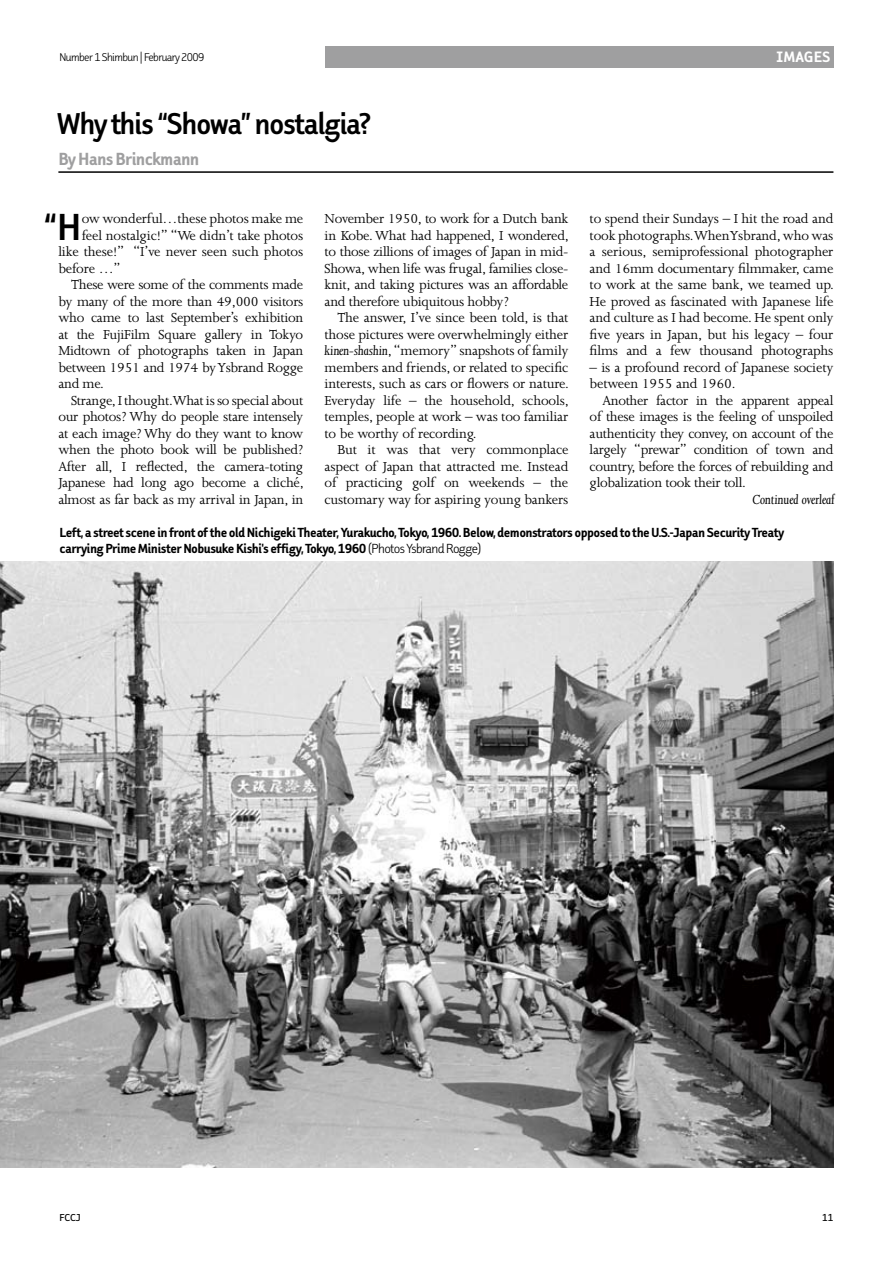
<style>
.page{position:relative;width:893px;height:1263px;background:#fff}
.page>*{position:absolute;margin:0;border:0;box-sizing:border-box;transform-origin:0 0}
.t1{font:45px "Faceplate Sans D Gauge";color:#000}
.t2{font:36px "Faceplate Sans D Gauge";letter-spacing:-.045em;color:#000}
.t3{font:21px "Faceplate Sans E Gauge";letter-spacing:-.04em;color:#9f9fa0}
.t4{font:18px "Faceplate Sans E Gauge";color:#fff}
.t5{font:15.75px/16.5px "Faceplate Sans E Gauge";letter-spacing:-.04em;color:#000}
.t6{font:15px/16.5px "Joanna";letter-spacing:-.02em;color:#000;text-align:justify}
.t7{font:italic 15px "Joanna";letter-spacing:-.01em;color:#000}
.t8{font:13.5px "Faceplate Sans A Gauge";letter-spacing:-.045em;color:#000}
.t9{font:12px "Faceplate Sans C Gauge";letter-spacing:-.005em;color:#000}
.s1{font-style:italic}
.s2{font-family:"Faceplate Sans A Gauge"}
</style>
<div class="page">
<div style="left:325px;top:47px;width:508px;height:21px;background:#9f9fa0"></div>
<hr style="left:58px;top:171px;width:775px;height:2px;background:#000">
<img style="left:0;top:561px;width:833px;height:606px">
<p class="t8" style="left:60px;top:50px;width:146px">Number 1 Shimbun | February 2009</p>
<p class="t4" style="left:777px;top:47px;width:55px">IMAGES</p>
<h2 class="t2" style="left:57px;top:104px;width:316px">Why this “Showa” nostalgia?</h2>
<h3 class="t3" style="left:58px;top:147px;width:142px">By Hans Brinckmann</h3>
<h1 class="t1" style="left:44px;top:202px;width:39px">“H</h1>
<p class="t6" style="left:325px;top:210px;width:246px">November 1950, to work for a Dutch bank in Kobe. What had happened, I wondered, to those zillions of images of Japan in mid-Showa, when life was frugal, families close&shy;knit, and taking pictures was an affordable and therefore ubiquitous hobby?</p>
<p class="t6" style="left:325px;top:309px;width:246px;text-indent:13px">The answer, I’ve since been told, is that those pictures were overwhelmingly either <span class="s1">kinen-shashin</span>, “memory” snapshots of family members and friends, or related to specific interests, such as cars or flowers or nature.<br>Everyday life – the household, schools, temples, people at work – was too familiar to be worthy of recording.</p>
<p class="t6" style="left:325px;top:441px;width:245px;text-indent:13px">But it was that very commonplace aspect of Japan that attracted me. Instead of practicing golf on weekends – the customary way for aspiring young bankers</p>
<p class="t6" style="left:82px;top:210px;width:223px">ow wonderful…these photos make me</p>
<p class="t6" style="left:82px;top:227px;width:223px">feel nostalgic!” “We didn’t take photos</p>
<p class="t6" style="left:58px;top:243px;width:246px">like these!” “I’ve never seen such photos</p>
<p class="t6" style="left:58px;top:260px;width:64px">before …”</p>
<p class="t6" style="left:71px;top:276px;width:234px">These were some of the comments made</p>
<p class="t6" style="left:58px;top:293px;width:246px">by many of the more than 49,000 visitors</p>
<p class="t6" style="left:58px;top:309px;width:246px">who came to last September’s exhibition</p>
<p class="t6" style="left:58px;top:326px;width:246px">at the FujiFilm Square gallery in Tokyo</p>
<p class="t6" style="left:58px;top:342px;width:246px">Midtown of photographs taken in Japan</p>
<p class="t6" style="left:58px;top:359px;width:246px">between 1951 and 1974 by Ysbrand Rogge</p>
<p class="t6" style="left:58px;top:375px;width:47px">and me.</p>
<p class="t6" style="left:71px;top:392px;width:234px">Strange, I thought. What is so special about</p>
<p class="t6" style="left:58px;top:408px;width:246px">our photos? Why do people stare intensely</p>
<p class="t6" style="left:58px;top:425px;width:246px">at each image? Why do they want to know</p>
<p class="t6" style="left:58px;top:441px;width:246px">when the photo book will be published?</p>
<p class="t6" style="left:58px;top:458px;width:246px">After all, I reflected, the camera-toting</p>
<p class="t6" style="left:58px;top:474px;width:247px">Japanese had long ago become a cliché,</p>
<p class="t6" style="left:58px;top:491px;width:246px">almost as far back as my arrival in Japan, in</p>
<p class="t5" style="left:60px;top:524px;width:726px">Left, a street scene in front of the old Nichigeki Theater, Yurakucho, Tokyo, 1960. Below, demonstrators opposed to the U.S.-Japan Security Treaty carrying Prime Minister Nobusuke Kishi's effigy, Tokyo, 1960 <span class="s2">(Photos Ysbrand Rogge)</span></p>
<p class="t6" style="left:590px;top:210px;width:246px">to spend their Sundays – I hit the road and took photographs. When Ysbrand, who was a serious, semiprofessional photographer and 16mm documentary filmmaker, came to work at the same bank, we teamed up.<br>He proved as fascinated with Japanese life and culture as I had become. He spent only five years in Japan, but his legacy – four films and a few thousand photographs</p>
<p class="t6" style="left:590px;top:359px;width:245px">– is a profound record of Japanese society between 1955 and 1960.</p>
<p class="t6" style="left:590px;top:392px;width:245px;text-indent:13px">Another factor in the apparent appeal of these images is the feeling of unspoiled authenticity they convey, on account of the largely “prewar” condition of town and country, before the forces of rebuilding and globalization took their toll.</p>
<p class="t7" style="left:752px;top:491px;width:84px">Continued overleaf</p>
<p class="t9" style="left:60px;top:1211px;width:23px">FCCJ</p>
<p class="t9" style="left:822px;top:1211px;width:13px">11</p>
</div>
